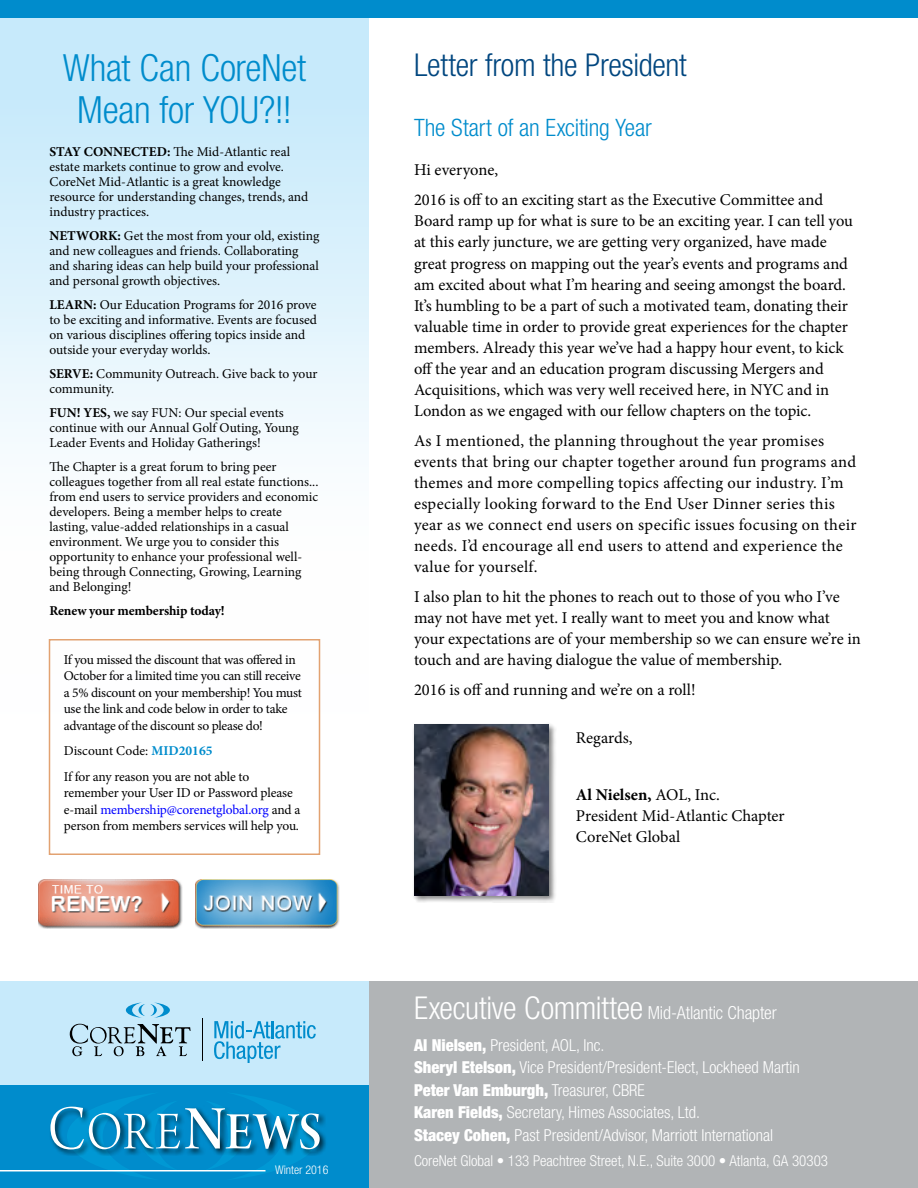
<style>
.page{position:relative;width:918px;height:1188px;background:#fff}
.page>*{position:absolute;margin:0;border:0;box-sizing:border-box;transform-origin:0 0}
.t1{font:56.1px "Arno Pro Light Display";color:#fff;scale:.91 1}
.t2{font:300 condensed 37.5px/42px "Helvetica Neue LT Std";letter-spacing:-.01em;color:#008ccc;text-align:center}
.t3{font:300 condensed 31.5px "Helvetica Neue LT Std";letter-spacing:-.01em;color:#00467f}
.t4{font:300 condensed 24px "Helvetica Neue LT Std";letter-spacing:-.01em;color:#008ccc}
.t5{font:300 condensed 18px "Helvetica Neue LT Std";letter-spacing:-.005em;color:#fff}
.t6{font:16.5px/21px "Minion Pro";color:#000}
.t7{font:16.5px/21px "Minion Pro";letter-spacing:.02em;color:#000}
.t8{font:300 condensed 16.5px/22.5px "Helvetica Neue LT Std";color:#fff}
.t9{font:300 condensed 15px "Helvetica Neue LT Std";color:#fff}
.t10{font:13.5px/15px "Minion Pro";letter-spacing:-.005em;color:#000}
.t11{font:700 13.5px "Minion Pro";letter-spacing:-.015em;color:#000}
.t12{font:300 condensed 12px "Helvetica Neue LT Std";color:#fff}
.s1{font-weight:700}
.s2{font-weight:700;color:#008ccc}
.s3{color:#00f}
.s4{font-size:66px}
.s5{font-family:"Arno Pro Smbd Display";font-size:66px}
.s6{font-family:"Arno Pro Smbd Display"}
.s7{font-size:31.5px}
.s8{font-weight:900}
</style>
<div class="page">
<div style="left:0;top:0;width:369px;height:981px;background:linear-gradient(to bottom,#cbebfb,#fff)"></div>
<div style="left:0;top:0;width:918px;height:18px;background:#008ccc"></div>
<div style="left:412px;top:723px;width:145px;height:180px;background:#000;opacity:.5"></div>
<img style="left:414px;top:725px;width:135px;height:171px">
<div style="left:0;top:1048px;width:386px;height:140px;background:#008ccc"></div>
<div style="left:0;top:981px;width:386px;height:103px;background:#c7eafb"></div>
<svg style="left:126px;top:1003px;width:44px;height:15px"></svg>
<svg style="left:70px;top:1024px;width:121px;height:32px"></svg>
<hr style="left:202px;top:1019px;width:1px;height:42px;background:#000">
<svg style="left:214px;top:1021px;width:102px;height:42px"></svg>
<svg style="left:81px;top:1094px;width:93px;height:85px"></svg>
<svg style="left:209px;top:1094px;width:96px;height:85px"></svg>
<hr style="left:0;top:1170px;width:266px;height:2px;background:#fff">
<div style="left:49px;top:1105px;width:278px;height:51px;background:#000;opacity:.75"></div>
<div style="left:369px;top:981px;width:549px;height:207px;background:#b1b4b6"></div>
<img style="left:38px;top:876px;width:144px;height:57px">
<img style="left:196px;top:876px;width:144px;height:57px">
<div style="left:49px;top:639px;width:271px;height:216px;border:2px solid #e2a271"></div>
<h2 class="t2" style="left:63px;top:46px;width:245px">What Can CoreNet<br>Mean for YOU?!!</h2>
<p class="t10" style="left:50px;top:144px;width:260px"><span class="s1">STAY CONNECTED:</span> The Mid-Atlantic real estate markets continue to grow and evolve.<br>CoreNet Mid-Atlantic is a great knowledge resource for understanding changes, trends, and industry practices.</p>
<p class="t10" style="left:50px;top:228px;width:272px"><span class="s1">NETWORK:</span> Get the most from your old, existing and new colleagues and friends. Collaborating and sharing ideas can help build your professional and personal growth objectives.</p>
<p class="t10" style="left:50px;top:297px;width:269px"><span class="s1">LEARN:</span> Our Education Programs for 2016 prove to be exciting and informative. Events are focused on various disciplines offering topics inside and outside your everyday worlds.</p>
<p class="t10" style="left:50px;top:366px;width:270px"><span class="s1">SERVE:</span> Community Outreach. Give back to your community.</p>
<p class="t10" style="left:50px;top:405px;width:251px"><span class="s1">FUN! YES,</span> we say FUN: Our special events continue with our Annual Golf Outing, Young<br>Leader Events and Holiday Gatherings!</p>
<p class="t10" style="left:50px;top:459px;width:270px">The Chapter is a great forum to bring peer colleagues together from all real estate functions... from end users to service providers and economic developers. Being a member helps to create lasting, value-added relationships in a casual environment. We urge you to consider this opportunity to enhance your professional well&shy;being through Connecting, Growing, Learning and Belonging!</p>
<p class="t11" style="left:50px;top:601px;width:177px">Renew your membership today!</p>
<p class="t10" style="left:64px;top:651px;width:240px;line-height:16.5px">If you missed the discount that was offered in October for a limited time you can still receive a 5% discount on your membership! You must use the link and code below in order to take advantage of the discount so please do!</p>
<p class="t10" style="left:64px;top:738px;width:187px;line-height:25.5px">Discount Code: <span class="s2">MID20165<br></span>If for any reason you are not able to</p>
<p class="t10" style="left:64px;top:785px;width:238px;line-height:16.5px">remember your User ID or Password please e-mail <span class="s3">membership@corenetglobal.org</span> and a person from members services will help you.</p>
<h1 class="t1" style="left:47px;top:1101px;width:303px"><span class="s4">C</span>ORE<span class="s5">N</span><span class="s6">EWS</span></h1>
<p class="t12" style="left:275px;top:1163px;width:55px">Winter 2016</p>
<h3 class="t3" style="left:414px;top:47px;width:274px">Letter from the President</h3>
<h3 class="t4" style="left:414px;top:114px;width:239px">The Start of an Exciting Year</h3>
<p class="t6" style="left:414px;top:155px;width:411px;line-height:30px">Hi everyone,<br>2016 is off to an exciting start as the Executive Committee and</p>
<p class="t6" style="left:414px;top:211px;width:441px">Board ramp up for what is sure to be an exciting year. I can tell you at this early juncture, we are getting very organized, have made great progress on mapping out the year’s events and programs and am excited about what I’m hearing and seeing amongst the board.<br>It’s humbling to be a part of such a motivated team, donating their valuable time in order to provide great experiences for the chapter members. Already this year we’ve had a happy hour event, to kick off the year and an education program discussing Mergers and Acquisitions, which was very well received here, in NYC and in London as we engaged with our fellow chapters on the topic.</p>
<p class="t7" style="left:414px;top:430px;width:444px">As I mentioned, the planning throughout the year promises events that bring our chapter together around fun programs and themes and more compelling topics affecting our industry. I’m especially looking forward to the End User Dinner series this year as we connect end users on specific issues focusing on their needs. I’d encourage all end users to attend and experience the value for yourself.</p>
<p class="t6" style="left:414px;top:586px;width:448px">I also plan to hit the phones to reach out to those of you who I’ve may not have met yet. I really want to meet you and know what your expectations are of your membership so we can ensure we’re in touch and are having dialogue the value of membership.</p>
<p class="t6" style="left:414px;top:679px;width:283px">2016 is off and running and we’re on a roll!</p>
<p class="t6" style="left:576px;top:727px;width:58px">Regards,</p>
<p class="t6" style="left:576px;top:784px;width:210px"><span class="s1">Al Nielsen,</span> AOL, Inc.<br>President Mid-Atlantic Chapter<br>CoreNet Global</p>
<h3 class="t5" style="left:414px;top:1003px;width:364px"><span class="s7">Executive Committee</span> Mid-Atlantic Chapter</h3>
<p class="t8" style="left:414px;top:1034px;width:387px"><span class="s8">Al Nielsen,</span> President, AOL, Inc.<br><span class="s8">Sheryl Etelson,</span> Vice President/President-Elect, Lockheed Martin <span class="s8">Peter Van Emburgh,</span> Treasurer, CBRE<br><span class="s8">Karen Fields,</span> Secretary, Himes Associates, Ltd.<br><span class="s8">Stacey Cohen,</span> Past President/Advisor, Marriott International</p>
<p class="t9" style="left:414px;top:1152px;width:416px">CoreNet Global • 133 Peachtree Street, N.E., Suite 3000 • Atlanta, GA 30303</p>
</div>
